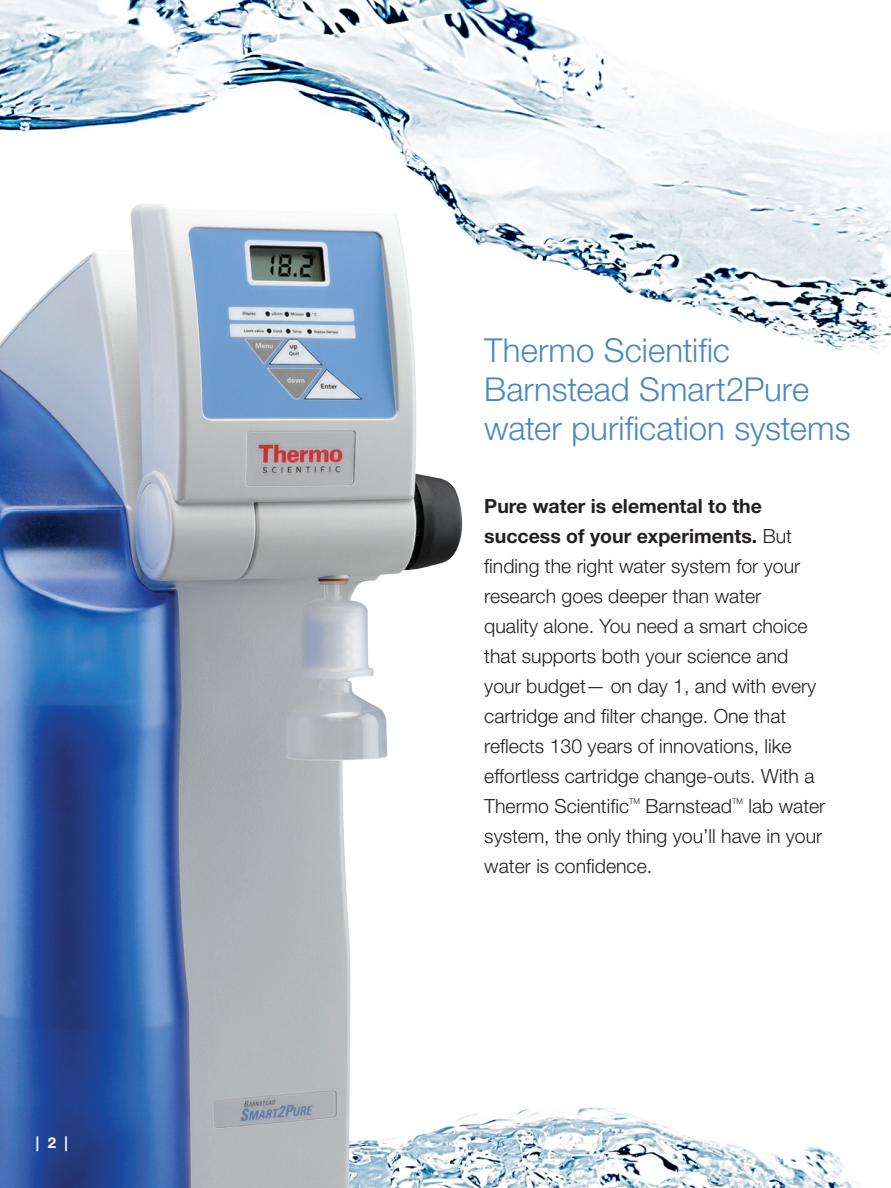
<style>
.page{position:relative;width:891px;height:1188px;background:#fff}
.page>*{position:absolute;margin:0;border:0;box-sizing:border-box;transform-origin:0 0}
.Footnote{font:300 33px/39px "Helvetica Neue LT Std";color:#4a89be}
.t1{font:300 19.5px/30px "Helvetica Neue LT Std";color:#231f20}
.Footnote-2{font:700 15px "Helvetica Neue LT Std";color:#fff}
.t2{font:300 7.8px "Helvetica Neue LT Std";color:#231f20}
.s1{font-weight:700}
</style>
<div class="page">
<img style="left:468px;top:1107px;width:386px;height:81px">
<img style="left:0;top:0;width:891px;height:351px">
<img style="left:0;top:204px;width:468px;height:984px">
<p class="Footnote-2" style="left:36px;top:1133px;width:34px">| 2 |</p>
<p class="Footnote" style="left:484px;top:330px;width:326px">Thermo Scientific<br>Barnstead Smart2Pure</p>
<p class="Footnote" style="left:484px;top:408px;width:368px">water purification systems</p>
<p class="t1" style="left:484px;top:490px;width:333px"><span class="s1">Pure water is elemental to the success of your experiments.</span> But finding the right water system for your research goes deeper than water quality alone. You need a smart choice that supports both your science and your budget— on day 1, and with every cartridge and filter change. One that reflects 130 years of innovations, like effortless cartridge change-outs. With a Thermo Scientific</p>
<p class="t2" style="left:629px;top:796px;width:12px">TM</p>
<p class="t1" style="left:645px;top:790px;width:88px">Barnstead</p>
<p class="t2" style="left:732px;top:796px;width:12px">TM</p>
<p class="t1" style="left:484px;top:790px;width:343px;text-indent:264px">lab water system, the only thing you’ll have in your water is confidence.</p>
</div>
